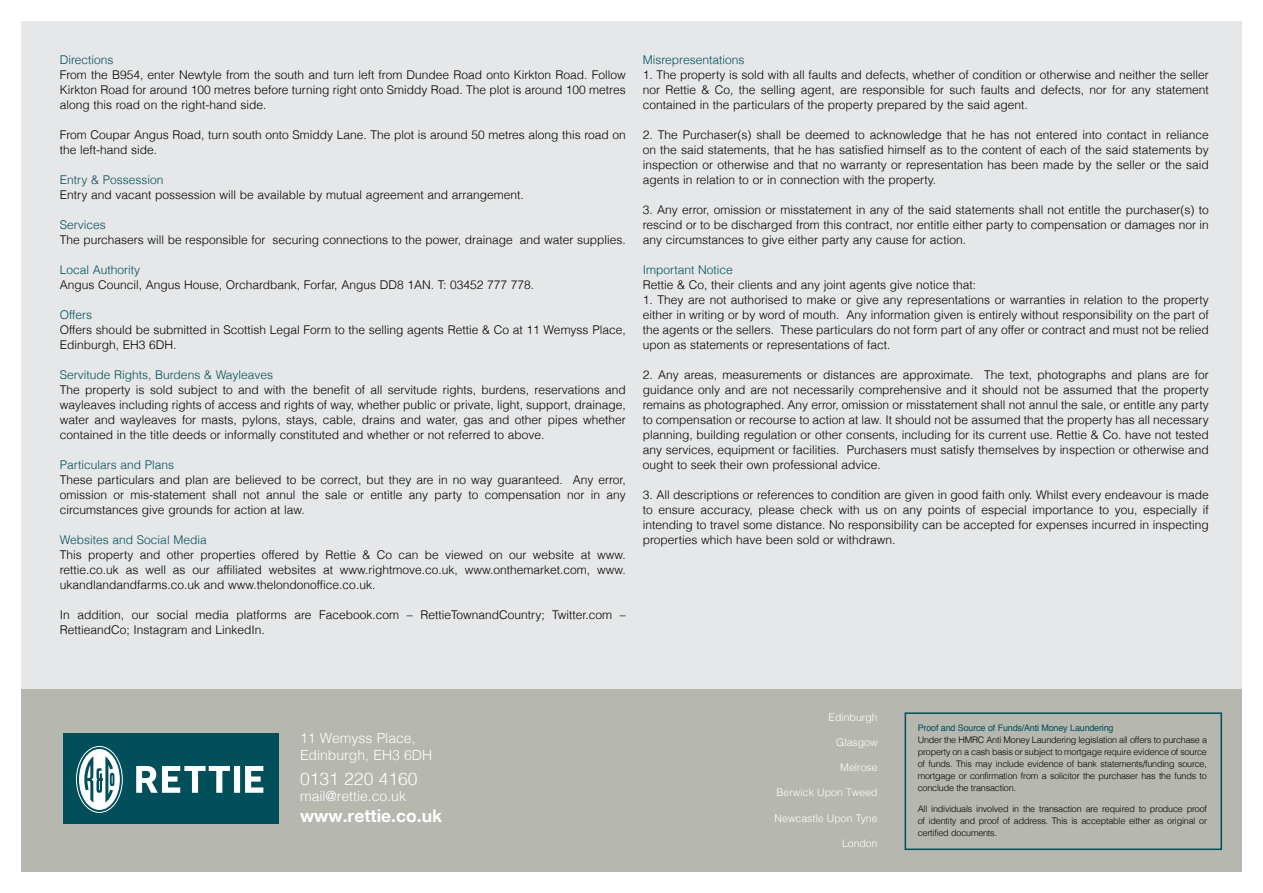
<style>
.page{position:relative;width:1263px;height:893px;background:#fff}
.page>*{position:absolute;margin:0;border:0;box-sizing:border-box;transform-origin:0 0}
.t1{font:700 17.55px "Helvetica Neue";color:#fff}
.t2{font:300 17.55px "Helvetica";color:#fff}
.t3{font:300 13.95px/16.8px "Helvetica";color:#fff}
.t4{font:300 12px/15px "Helvetica";color:#000;text-align:justify}
.t5{font:300 12px "Helvetica";color:#004f5a}
.t6{font:300 10.5px "Helvetica";color:#fff}
.t7{font:300 9px/12px "Helvetica";letter-spacing:-.02em;color:#000;text-align:justify}
.t8{font:9px "Helvetica";letter-spacing:-.02em;color:#004f5a}
</style>
<div class="page">
<div style="left:21px;top:21px;width:1221px;height:668px;background:#e6e7e8"></div>
<div style="left:21px;top:689px;width:1221px;height:183px;background:#b6b7af"></div>
<div style="left:63px;top:733px;width:216px;height:91px;background:#004f5a"></div>
<svg style="left:136px;top:766px;width:127px;height:27px"></svg>
<svg style="left:76px;top:746px;width:47px;height:67px"></svg>
<div style="left:904px;top:712px;width:318px;height:138px;border:2px solid #004f5a"></div>
<p class="t5" style="left:60px;top:50px;width:55px">Directions</p>
<p class="t4" style="left:60px;top:67px;width:567px">From the B954, enter Newtyle from the south and turn left from Dundee Road onto Kirkton Road. Follow Kirkton Road for around 100 metres before turning right onto Smiddy Road. The plot is around 100 metres along this road on the right-hand side.</p>
<p class="t4" style="left:60px;top:127px;width:567px">From Coupar Angus Road, turn south onto Smiddy Lane. The plot is around 50 metres along this road on the left-hand side.</p>
<p class="t5" style="left:60px;top:170px;width:105px">Entry &amp; Possession</p>
<p class="t4" style="left:60px;top:187px;width:465px">Entry and vacant possession will be available by mutual agreement and arrangement.</p>
<p class="t5" style="left:60px;top:215px;width:48px">Services</p>
<p class="t4" style="left:60px;top:232px;width:567px">The purchasers will be responsible for securing connections to the power, drainage and water supplies.</p>
<p class="t5" style="left:60px;top:260px;width:82px">Local Authority</p>
<p class="t4" style="left:60px;top:277px;width:476px">Angus Council, Angus House, Orchardbank, Forfar, Angus DD8 1AN. T: 03452 777 778.</p>
<p class="t5" style="left:60px;top:305px;width:34px">Offers</p>
<p class="t4" style="left:60px;top:322px;width:567px">Offers should be submitted in Scottish Legal Form to the selling agents Rettie &amp; Co at 11 Wemyss Place,<br>Edinburgh, EH3 6DH.</p>
<p class="t5" style="left:60px;top:365px;width:215px">Servitude Rights, Burdens &amp; Wayleaves</p>
<p class="t4" style="left:60px;top:382px;width:567px">The property is sold subject to and with the benefit of all servitude rights, burdens, reservations and wayleaves including rights of access and rights of way, whether public or private, light, support, drainage, water and wayleaves for masts, pylons, stays, cable, drains and water, gas and other pipes whether contained in the title deeds or informally constituted and whether or not referred to above.</p>
<p class="t5" style="left:60px;top:455px;width:116px">Particulars and Plans</p>
<p class="t4" style="left:60px;top:472px;width:567px">These particulars and plan are believed to be correct, but they are in no way guaranteed. Any error, omission or mis-statement shall not annul the sale or entitle any party to compensation nor in any circumstances give grounds for action at law.</p>
<p class="t5" style="left:60px;top:530px;width:148px">Websites and Social Media</p>
<p class="t4" style="left:60px;top:547px;width:567px">This property and other properties offered by Rettie &amp; Co can be viewed on our website at www. rettie.co.uk as well as our affiliated websites at www.rightmove.co.uk, www.onthemarket.com, www. ukandlandandfarms.co.uk and www.thelondonoffice.co.uk.</p>
<p class="t4" style="left:60px;top:607px;width:567px">In addition, our social media platforms are Facebook.com – RettieTownandCountry; Twitter.com –<br>RettieandCo; Instagram and LinkedIn.</p>
<p class="t5" style="left:643px;top:50px;width:103px">Misrepresentations</p>
<p class="t4" style="left:643px;top:67px;width:567px">1. The property is sold with all faults and defects, whether of condition or otherwise and neither the seller nor Rettie &amp; Co, the selling agent, are responsible for such faults and defects, nor for any statement contained in the particulars of the property prepared by the said agent.</p>
<p class="t4" style="left:643px;top:127px;width:567px">2. The Purchaser(s) shall be deemed to acknowledge that he has not entered into contact in reliance on the said statements, that he has satisfied himself as to the content of each of the said statements by inspection or otherwise and that no warranty or representation has been made by the seller or the said agents in relation to or in connection with the property.</p>
<p class="t4" style="left:643px;top:202px;width:567px">3. Any error, omission or misstatement in any of the said statements shall not entitle the purchaser(s) to rescind or to be discharged from this contract, nor entitle either party to compensation or damages nor in any circumstances to give either party any cause for action.</p>
<p class="t5" style="left:643px;top:260px;width:91px">Important Notice</p>
<p class="t4" style="left:643px;top:277px;width:335px">Rettie &amp; Co, their clients and any joint agents give notice that:</p>
<p class="t4" style="left:643px;top:292px;width:567px">1. They are not authorised to make or give any representations or warranties in relation to the property either in writing or by word of mouth. Any information given is entirely without responsibility on the part of the agents or the sellers. These particulars do not form part of any offer or contract and must not be relied upon as statements or representations of fact.</p>
<p class="t4" style="left:643px;top:367px;width:567px">2. Any areas, measurements or distances are approximate. The text, photographs and plans are for guidance only and are not necessarily comprehensive and it should not be assumed that the property remains as photographed. Any error, omission or misstatement shall not annul the sale, or entitle any party to compensation or recourse to action at law. It should not be assumed that the property has all necessary planning, building regulation or other consents, including for its current use. Rettie &amp; Co. have not tested any services, equipment or facilities. Purchasers must satisfy themselves by inspection or otherwise and ought to seek their own professional advice.</p>
<p class="t4" style="left:643px;top:487px;width:567px">3. All descriptions or references to condition are given in good faith only. Whilst every endeavour is made to ensure accuracy, please check with us on any points of especial importance to you, especially if intending to travel some distance. No responsibility can be accepted for expenses incurred in inspecting properties which have been sold or withdrawn.</p>
<p class="t3" style="left:300px;top:729px;width:134px">11 Wemyss Place,<br>Edinburgh, EH3 6DH</p>
<h1 class="t2" style="left:300px;top:764px;width:119px">0131 220 4160</h1>
<p class="t3" style="left:300px;top:787px;width:108px">mail@rettie.co.uk</p>
<h1 class="t1" style="left:300px;top:805px;width:144px">www.rettie.co.uk</h1>
<p class="t6" style="left:828px;top:709px;width:51px">Edinburgh</p>
<p class="t6" style="left:836px;top:734px;width:43px">Glasgow</p>
<p class="t6" style="left:840px;top:759px;width:39px">Melrose</p>
<p class="t6" style="left:777px;top:784px;width:102px">Berwick Upon Tweed</p>
<p class="t6" style="left:775px;top:809px;width:104px">Newcastle Upon Tyne</p>
<p class="t6" style="left:842px;top:835px;width:37px">London</p>
<p class="t8" style="left:918px;top:721px;width:197px">Proof and Source of Funds/Anti Money Laundering</p>
<p class="t7" style="left:918px;top:734px;width:291px">Under the HMRC Anti Money Laundering legislation all offers to purchase a property on a cash basis or subject to mortgage require evidence of source of funds. This may include evidence of bank statements/funding source, mortgage or confirmation from a solicitor the purchaser has the funds to conclude the transaction.</p>
<p class="t7" style="left:918px;top:802px;width:291px">All individuals involved in the transaction are required to produce proof of identity and proof of address. This is acceptable either as original or certified documents.</p>
</div>
